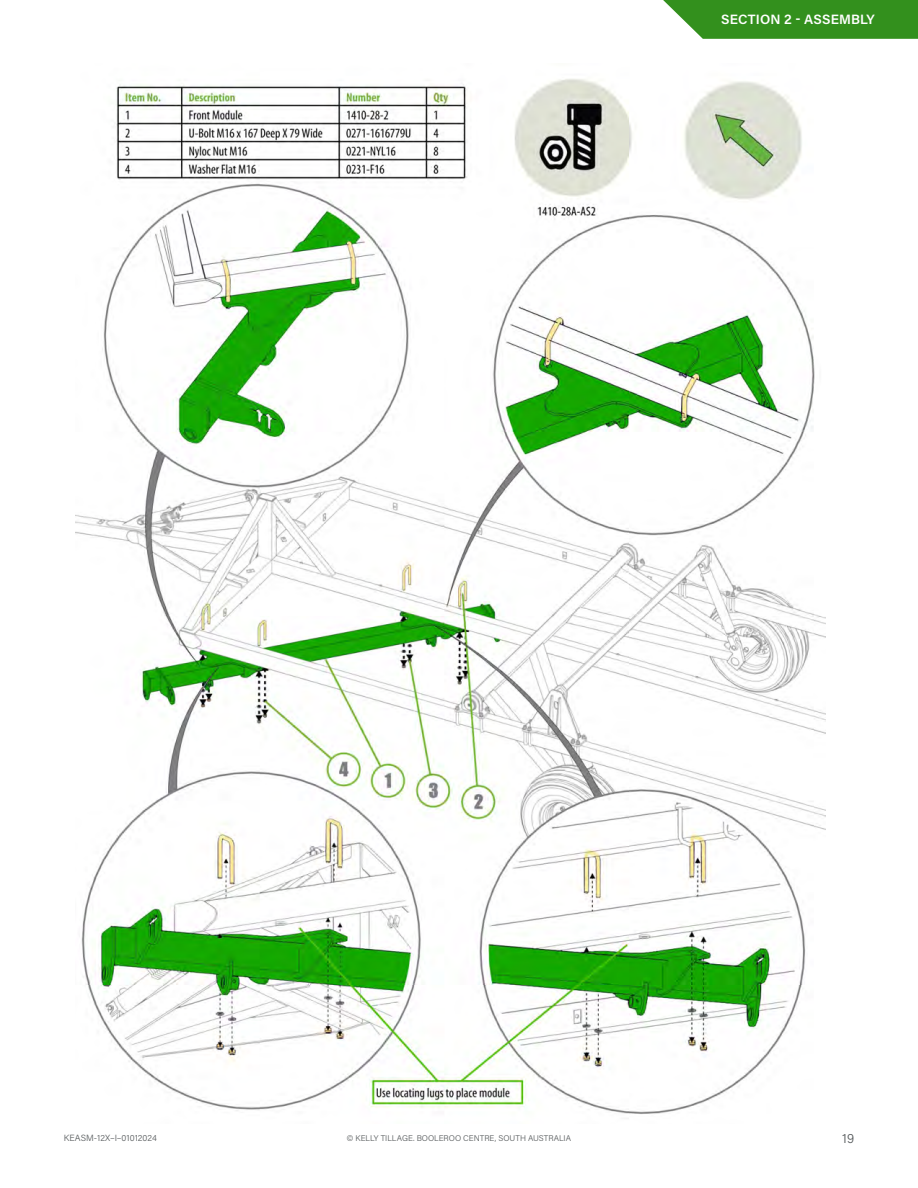
<style>
.page{position:relative;width:918px;height:1188px;background:#fff}
.page>*{position:absolute;margin:0;border:0;box-sizing:border-box;transform-origin:0 0}
.Tab_Label_White{font:600 13.5px "Acumin Pro";letter-spacing:.01em;color:#fff}
.t1{font:300 13.5px "Acumin Pro";color:#565a5c}
.t2{font:300 9px "Acumin Pro";letter-spacing:.005em;color:#565a5c}
.t3{font:300 8.25px "Acumin Pro";color:#565a5c}
</style>
<div class="page">
<svg style="left:663px;top:0;width:255px;height:39px;background:#43992f"></svg>
<img style="left:76px;top:79px;width:749px;height:1035px">
<p class="Tab_Label_White" style="left:721px;top:10px;width:155px">SECTION 2 - ASSEMBLY</p>
<p class="t2" style="left:64px;top:1132px;width:95px">KEASM-12X–I–01012024</p>
<p class="t3" style="left:347px;top:1132px;width:226px">© KELLY TILLAGE. BOOLEROO CENTRE, SOUTH AUSTRALIA</p>
<h1 class="t1" style="left:842px;top:1129px;width:13px">19</h1>
</div>
